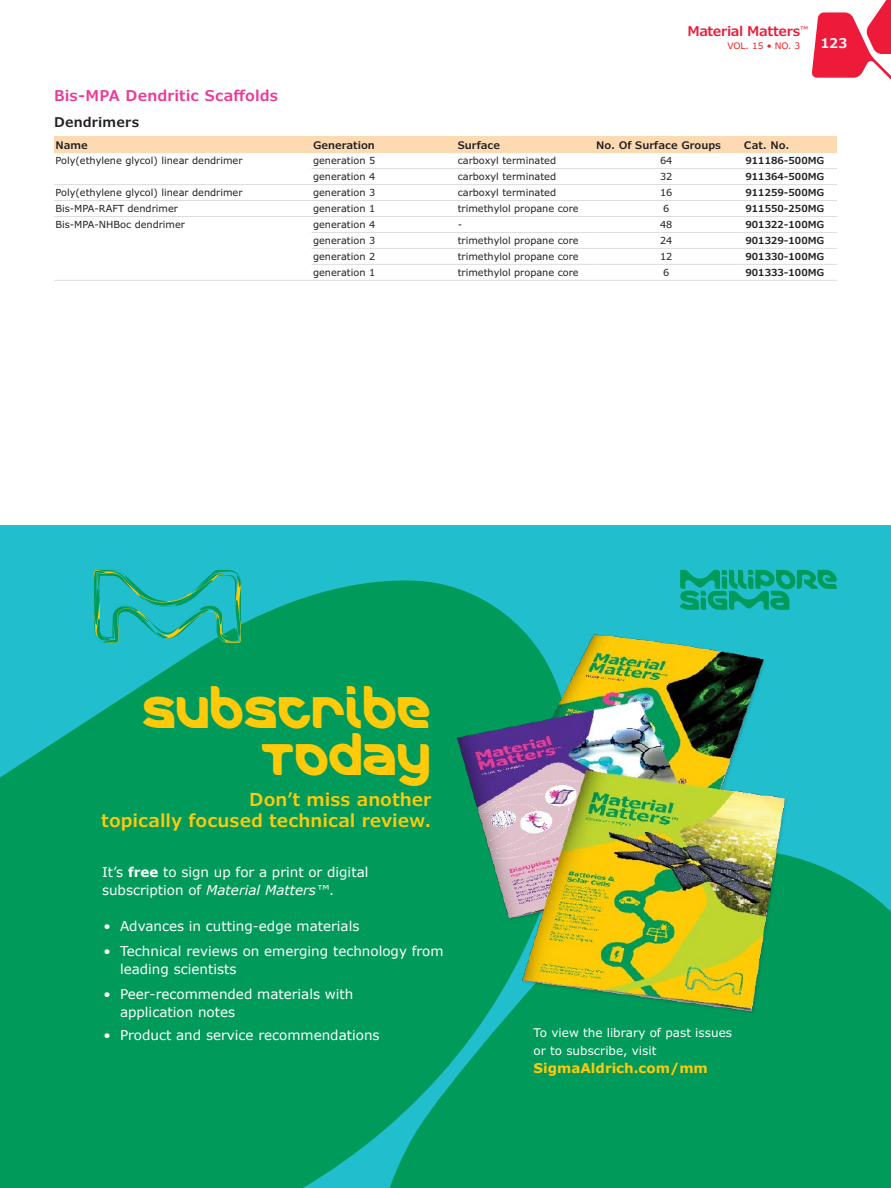
<style>
.page{position:relative;width:891px;height:1188px;background:#fff}
.page>*{position:absolute;margin:0;border:0;box-sizing:border-box;transform-origin:0 0}
.t1{font:45px/46.5px "Merck";color:#feca0a;text-align:right}
.t2{font:600 18px/21px "Verdana Pro";color:#feca0a;text-align:right}
.t3{font:600 15px "Verdana Pro";letter-spacing:.01em;color:#ed3896}
.t4{font:13.5px/18px "Verdana";color:#fff}
.t5{font:700 13.5px "Verdana Pro";color:#feca0a}
.t6{font:600 13.5px "Verdana Pro";letter-spacing:-.025em;color:#ed1a3a}
.t7{font:600 13.5px "Verdana Pro";letter-spacing:.015em;color:#231f20}
.t8{font:600 13.5px "Verdana Pro";color:#fff}
.t9{font:12px/18px "Verdana Pro";color:#fff}
.t10{font:600 10.5px "Verdana Pro";color:#231f20}
.t11{font:9.75px "Verdana Pro";color:#231f20}
.t12{font:600 9.75px "Verdana Pro";color:#231f20}
.t13{font:9px "Verdana Pro";color:#ee1d23}
.t14{font:9px "Verdana Pro";color:#ed1a3a}
.s1{font-weight:700}
.s2{font-style:italic}
</style>
<div class="page">
<svg style="left:812px;top:0;width:79px;height:80px"></svg>
<div style="left:54px;top:136px;width:783px;height:17px;background:#fedab3"></div>
<hr style="left:312px;top:168px;width:144px;height:1px;background:#dcdddf">
<hr style="left:456px;top:168px;width:139px;height:1px;background:#dcdddf">
<hr style="left:595px;top:168px;width:147px;height:1px;background:#dcdddf">
<hr style="left:742px;top:168px;width:95px;height:1px;background:#dcdddf">
<hr style="left:54px;top:184px;width:258px;height:1px;background:#dcdddf">
<hr style="left:312px;top:184px;width:144px;height:1px;background:#dcdddf">
<hr style="left:456px;top:184px;width:139px;height:1px;background:#dcdddf">
<hr style="left:595px;top:184px;width:147px;height:1px;background:#dcdddf">
<hr style="left:742px;top:184px;width:95px;height:1px;background:#dcdddf">
<hr style="left:54px;top:200px;width:258px;height:1px;background:#dcdddf">
<hr style="left:312px;top:200px;width:144px;height:1px;background:#dcdddf">
<hr style="left:456px;top:200px;width:139px;height:1px;background:#dcdddf">
<hr style="left:595px;top:200px;width:147px;height:1px;background:#dcdddf">
<hr style="left:742px;top:200px;width:95px;height:1px;background:#dcdddf">
<hr style="left:54px;top:216px;width:258px;height:1px;background:#dcdddf">
<hr style="left:312px;top:216px;width:144px;height:1px;background:#dcdddf">
<hr style="left:456px;top:216px;width:139px;height:1px;background:#dcdddf">
<hr style="left:595px;top:216px;width:147px;height:1px;background:#dcdddf">
<hr style="left:742px;top:216px;width:95px;height:1px;background:#dcdddf">
<hr style="left:312px;top:232px;width:144px;height:1px;background:#dcdddf">
<hr style="left:456px;top:232px;width:139px;height:1px;background:#dcdddf">
<hr style="left:595px;top:232px;width:147px;height:1px;background:#dcdddf">
<hr style="left:742px;top:232px;width:95px;height:1px;background:#dcdddf">
<hr style="left:312px;top:248px;width:144px;height:1px;background:#dcdddf">
<hr style="left:456px;top:248px;width:139px;height:1px;background:#dcdddf">
<hr style="left:595px;top:248px;width:147px;height:1px;background:#dcdddf">
<hr style="left:742px;top:248px;width:95px;height:1px;background:#dcdddf">
<hr style="left:312px;top:264px;width:144px;height:1px;background:#dcdddf">
<hr style="left:456px;top:264px;width:139px;height:1px;background:#dcdddf">
<hr style="left:595px;top:264px;width:147px;height:1px;background:#dcdddf">
<hr style="left:742px;top:264px;width:95px;height:1px;background:#dcdddf">
<hr style="left:54px;top:280px;width:258px;height:1px;background:#dcdddf">
<hr style="left:312px;top:280px;width:144px;height:1px;background:#dcdddf">
<hr style="left:456px;top:280px;width:139px;height:1px;background:#dcdddf">
<hr style="left:595px;top:280px;width:147px;height:1px;background:#dcdddf">
<hr style="left:742px;top:280px;width:95px;height:1px;background:#dcdddf">
<div style="left:0;top:526px;width:891px;height:662px;background:#21bece"></div>
<div style="left:593px;top:859px;width:298px;height:329px;background:#009a5a"></div>
<svg style="left:0;top:580px;width:593px;height:608px;background:#039e67"></svg>
<img style="left:444px;top:624px;width:358px;height:396px">
<svg style="left:94px;top:570px;width:147px;height:73px"></svg>
<svg style="left:680px;top:570px;width:157px;height:40px"></svg>
<h3 class="t6" style="left:687px;top:23px;width:114px">Material Matters</h3>
<p class="t13" style="left:727px;top:40px;width:74px">VOL. 15 • NO. 3</p>
<p class="t14" style="left:800px;top:24px;width:10px">™</p>
<h3 class="t8" style="left:821px;top:35px;width:28px">123</h3>
<h3 class="t3" style="left:54px;top:86px;width:226px">Bis-MPA Dendritic Scaffolds</h3>
<h3 class="t7" style="left:54px;top:113px;width:87px">Dendrimers</h3>
<p class="t10" style="left:56px;top:138px;width:34px">Name</p>
<p class="t10" style="left:313px;top:138px;width:63px">Generation</p>
<p class="t10" style="left:458px;top:138px;width:44px">Surface</p>
<p class="t10" style="left:596px;top:138px;width:127px">No. Of Surface Groups</p>
<p class="t10" style="left:744px;top:138px;width:47px">Cat. No.</p>
<p class="t11" style="left:56px;top:155px;width:189px">Poly(ethylene glycol) linear dendrimer</p>
<p class="t11" style="left:313px;top:155px;width:64px">generation 5</p>
<p class="t11" style="left:458px;top:155px;width:100px">carboxyl terminated</p>
<p class="t11" style="left:660px;top:155px;width:14px">64</p>
<p class="t12" style="left:745px;top:154px;width:80px">911186-500MG</p>
<p class="t11" style="left:313px;top:171px;width:64px">generation 4</p>
<p class="t11" style="left:458px;top:171px;width:100px">carboxyl terminated</p>
<p class="t11" style="left:660px;top:171px;width:14px">32</p>
<p class="t12" style="left:745px;top:170px;width:80px">911364-500MG</p>
<p class="t11" style="left:56px;top:187px;width:189px">Poly(ethylene glycol) linear dendrimer</p>
<p class="t11" style="left:313px;top:187px;width:64px">generation 3</p>
<p class="t11" style="left:458px;top:187px;width:100px">carboxyl terminated</p>
<p class="t11" style="left:660px;top:187px;width:14px">16</p>
<p class="t12" style="left:745px;top:186px;width:80px">911259-500MG</p>
<p class="t11" style="left:56px;top:202px;width:124px">Bis-MPA-RAFT dendrimer</p>
<p class="t11" style="left:313px;top:202px;width:64px">generation 1</p>
<p class="t11" style="left:458px;top:202px;width:122px">trimethylol propane core</p>
<p class="t11" style="left:663px;top:202px;width:8px">6</p>
<p class="t12" style="left:745px;top:202px;width:80px">911550-250MG</p>
<p class="t11" style="left:56px;top:218px;width:131px">Bis-MPA-NHBoc dendrimer</p>
<p class="t11" style="left:313px;top:218px;width:64px">generation 4</p>
<p class="t11" style="left:458px;top:218px;width:6px">-</p>
<p class="t11" style="left:660px;top:218px;width:14px">48</p>
<p class="t12" style="left:745px;top:218px;width:80px">901322-100MG</p>
<p class="t11" style="left:313px;top:234px;width:64px">generation 3</p>
<p class="t11" style="left:458px;top:234px;width:122px">trimethylol propane core</p>
<p class="t11" style="left:660px;top:234px;width:14px">24</p>
<p class="t12" style="left:745px;top:234px;width:80px">901329-100MG</p>
<p class="t11" style="left:313px;top:250px;width:64px">generation 2</p>
<p class="t11" style="left:458px;top:250px;width:122px">trimethylol propane core</p>
<p class="t11" style="left:660px;top:250px;width:14px">12</p>
<p class="t12" style="left:745px;top:250px;width:80px">901330-100MG</p>
<p class="t11" style="left:313px;top:266px;width:64px">generation 1</p>
<p class="t11" style="left:458px;top:266px;width:122px">trimethylol propane core</p>
<p class="t11" style="left:663px;top:266px;width:8px">6</p>
<p class="t12" style="left:745px;top:266px;width:80px">901333-100MG</p>
<h1 class="t1" style="left:143px;top:689px;width:290px">SUBSCRIBE<br>TODAY</h1>
<h2 class="t2" style="left:101px;top:789px;width:332px">Don’t miss another<br>topically focused technical review.</h2>
<h3 class="t4" style="left:102px;top:863px;width:268px">It’s <span class="s1">free</span> to sign up for a print or digital subscription of <span class="s2">Material Matters™</span>.</h3>
<h3 class="t4" style="left:104px;top:917px;width:257px">• Advances in cutting-edge materials</h3>
<h3 class="t4" style="left:120px;top:942px;width:325px;text-indent:-16px">• Technical reviews on emerging technology from leading scientists</h3>
<h3 class="t4" style="left:120px;top:985px;width:235px;text-indent:-16px">• Peer-recommended materials with application notes</h3>
<h3 class="t4" style="left:104px;top:1026px;width:278px">• Product and service recommendations</h3>
<p class="t9" style="left:534px;top:1023px;width:200px">To view the library of past issues or to subscribe, visit</p>
<h3 class="t5" style="left:534px;top:1059px;width:176px">SigmaAldrich.com/mm</h3>
</div>
